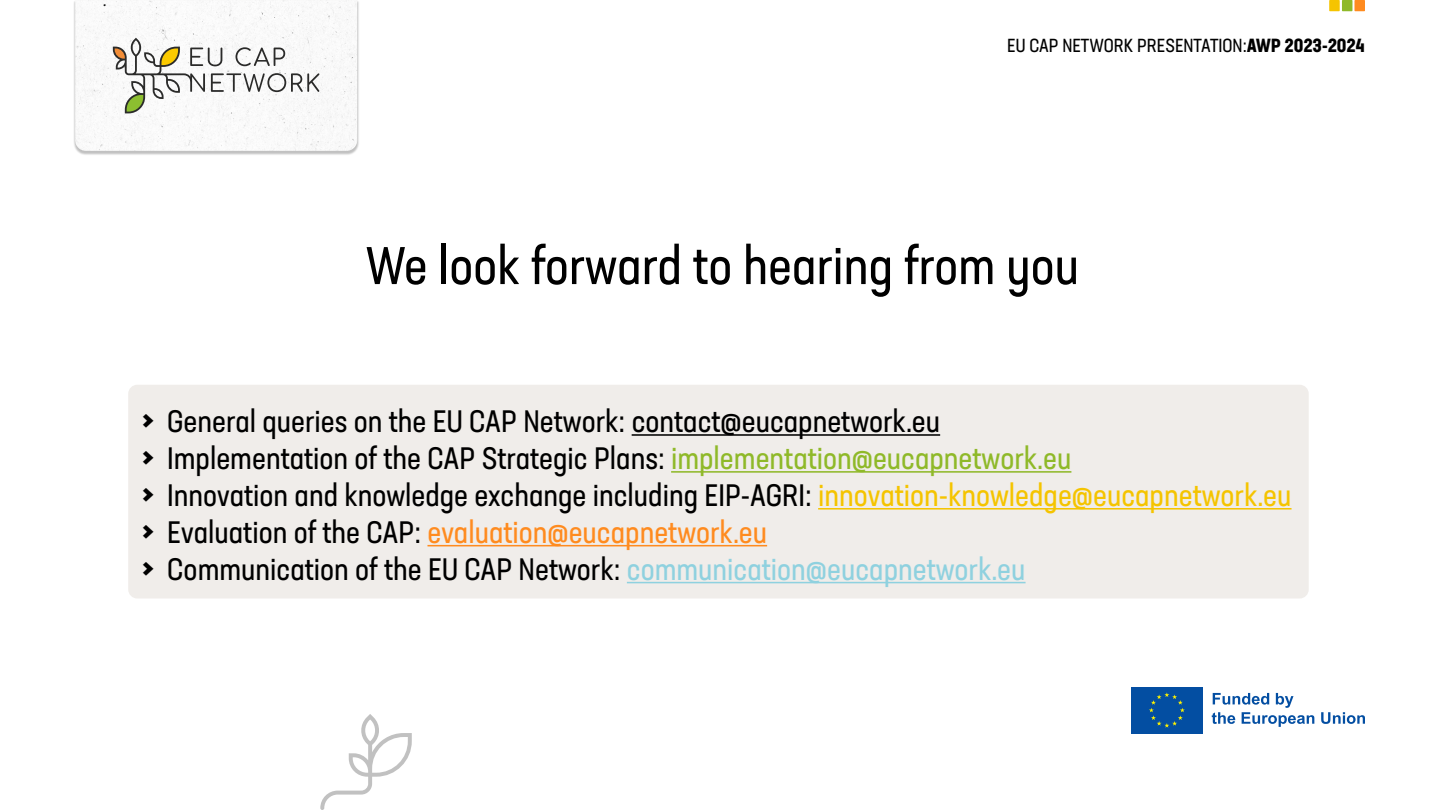
<style>
.page{position:relative;width:1440px;height:810px;background:#fff}
.page>*{position:absolute;margin:0;border:0;box-sizing:border-box;transform-origin:0 0}
.t1{font:condensed 52.5px "Neusa Next Std";color:#000}
.t2{font:condensed 30.75px/36.9px "Neusa Next Std";color:#000}
.t3{font:condensed 18.75px "Neusa Next Std";color:#000}
.s1{font-weight:700}
.s2{color:#8fb929}
.s3{color:#f5c400}
.s4{color:#ff8b1f}
.s5{color:#8fd1df}
</style>
<div class="page">
<div style="left:128px;top:385px;width:1181px;height:213px;background:#f0edea;border-radius:9px"></div>
<hr style="left:632px;top:434px;width:308px;height:2px;background:#000">
<hr style="left:671px;top:471px;width:400px;height:2px;background:#8fb929">
<hr style="left:818px;top:508px;width:474px;height:2px;background:#f5c400">
<hr style="left:427px;top:545px;width:340px;height:1px;background:#ff8b1f">
<hr style="left:627px;top:582px;width:399px;height:1px;background:#8fd1df">
<div style="left:1130px;top:686px;width:74px;height:49px;background:#034ea2"></div>
<svg style="left:1149px;top:692px;width:36px;height:36px"></svg>
<svg style="left:1212px;top:693px;width:102px;height:34px"></svg>
<svg style="left:1321px;top:712px;width:44px;height:12px"></svg>
<svg style="left:320px;top:714px;width:92px;height:96px"></svg>
<div style="left:1329px;top:0;width:11px;height:11px;background:#f5c400"></div>
<div style="left:1342px;top:0;width:10px;height:11px;background:#8fb929"></div>
<div style="left:1354px;top:0;width:11px;height:11px;background:#ff8b1f"></div>
<img style="left:74px;top:1px;width:285px;height:154px">
<svg style="left:75px;top:0;width:282px;height:151px"></svg>
<p class="t3" style="left:1007px;top:34px;width:359px">EU CAP NETWORK PRESENTATION:<span class="s1">AWP 2023-2024</span></p>
<h1 class="t1" style="left:365px;top:233px;width:715px">We look forward to hearing from you</h1>
<p class="t2" style="left:142px;top:402px;width:1151px"><span class="s1">&gt;</span> General queries on the EU CAP Network: contact@eucapnetwork.eu<br><span class="s1">&gt;</span> Implementation of the CAP Strategic Plans: <span class="s2">implementation@eucapnetwork.eu<br></span><span class="s1">&gt;</span> Innovation and knowledge exchange including EIP-AGRI: <span class="s3">innovation-knowledge@eucapnetwork.eu </span><span class="s1">&gt;</span> Evaluation of the CAP: <span class="s4">evaluation@eucapnetwork.eu<br></span><span class="s1">&gt;</span> Communication of the EU CAP Network: <span class="s5">communication@eucapnetwork.eu</span></p>
</div>
